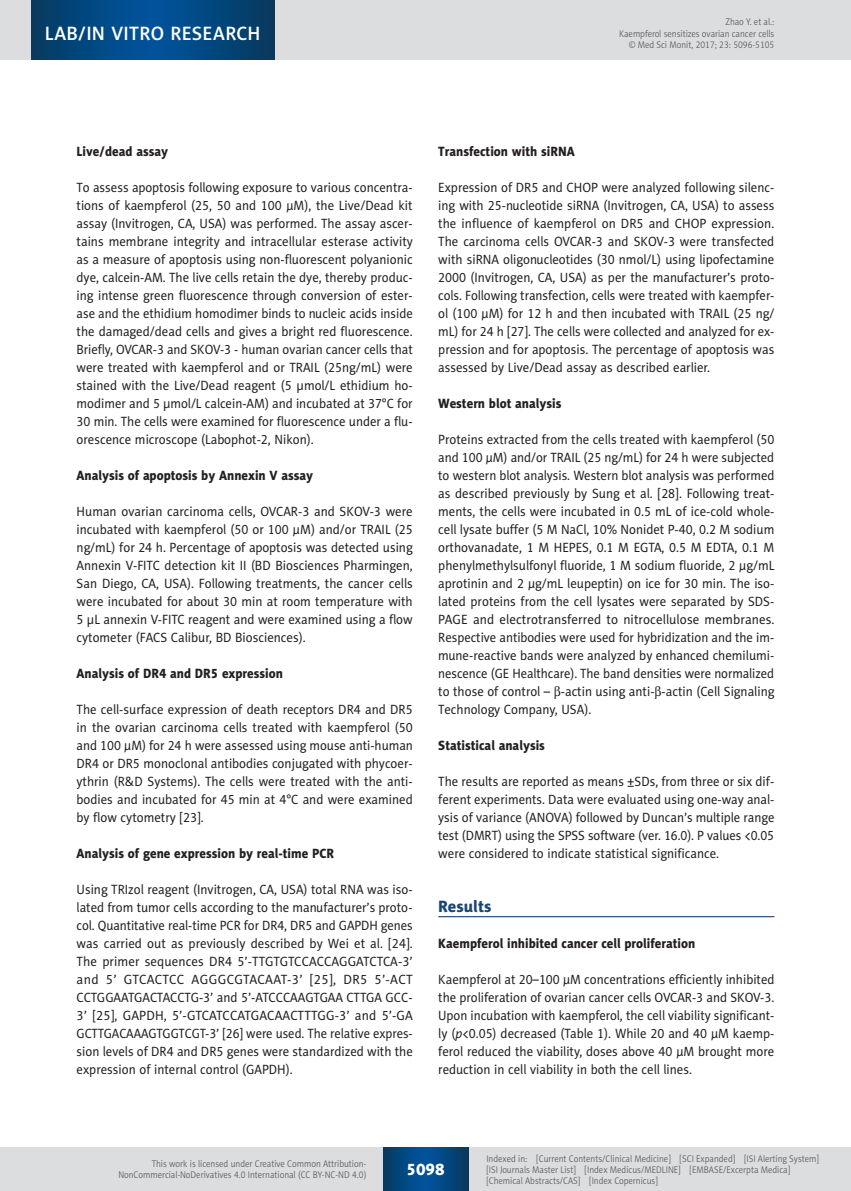
<style>
.page{position:relative;width:851px;height:1191px;background:#fff}
.page>*{position:absolute;margin:0;border:0;box-sizing:border-box;transform-origin:0 0}
.t1{font:19.5px "Naomi Sans EFN Medium";letter-spacing:.015em;color:#fff}
.MSM_Headline_1{font:16.5px "Naomi Sans EFN Heavy";color:#1a4574}
.t2{font:16.5px "Naomi Sans EFN Heavy";color:#fff}
.MSM_Body{font:13.5px/18px "Naomi Sans EFN";color:#231f20;text-align:justify;scale:.95 1}
.MSM_Headline_2{font:13.5px "Naomi Sans EFN Heavy";color:#231f20;scale:.95 1}
.MSM_pagina_sygnatura{font:9.75px/11.2px "Naomi Sans EFN Light";color:#57585a;scale:.9 1}
.MSM_pagina_zywa{font:9.75px/11.2px "Naomi Sans EFN Light";color:#57585a;text-align:right;scale:.9 1}
.s1{font-family:"Standard Sym L"}
.s2{font-style:italic}
</style>
<div class="page">
<hr style="left:438px;top:916px;width:336px;height:1px;background:#00295c">
<div style="left:0;top:1148px;width:850px;height:43px;background:#dcdddf"></div>
<svg style="left:383px;top:1147px;width:85px;height:43px"></svg>
<div style="left:0;top:0;width:850px;height:60px;background:#dcdddf"></div>
<hr style="left:850px;top:0;width:1px;height:60px;background:#dcdddf">
<svg style="left:32px;top:0;width:242px;height:60px"></svg>
<h1 class="t1" style="left:45px;top:22px;width:217px">LAB/IN VITRO RESEARCH</h1>
<p class="MSM_pagina_zywa" style="left:619px;top:16px;width:174px">Zhao Y. et al.:<br>Kaempferol sensitizes ovarian cancer cells</p>
<p class="MSM_pagina_sygnatura" style="left:628px;top:39px;width:163px">© Med Sci Monit, 2017; 23: 5096-5105</p>
<p class="MSM_Headline_2" style="left:77px;top:143px;width:98px">Live/dead assay</p>
<p class="MSM_Body" style="left:77px;top:178px;width:355px">To assess apoptosis following exposure to various concentra&shy;tions of kaempferol (25, 50 and 100 µM), the Live/Dead kit assay (Invitrogen, CA, USA) was performed. The assay ascer&shy;tains membrane integrity and intracellular esterase activity as a measure of apoptosis using non-fluorescent polyanionic dye, calcein-AM. The live cells retain the dye, thereby produc&shy;ing intense green fluorescence through conversion of ester&shy;ase and the ethidium homodimer binds to nucleic acids inside the damaged/dead cells and gives a bright red fluorescence.<br>Briefly, OVCAR-3 and SKOV-3 - human ovarian cancer cells that were treated with kaempferol and or TRAIL (25ng/mL) were stained with the Live/Dead reagent (5 μmol/L ethidium ho&shy;modimer and 5 μmol/L calcein-AM) and incubated at 37°C for 30 min. The cells were examined for fluorescence under a flu&shy;orescence microscope (Labophot-2, Nikon).</p>
<p class="MSM_Headline_2" style="left:77px;top:467px;width:250px">Analysis of apoptosis by Annexin V assay</p>
<p class="MSM_Body" style="left:77px;top:502px;width:355px">Human ovarian carcinoma cells, OVCAR-3 and SKOV-3 were incubated with kaempferol (50 or 100 µM) and/or TRAIL (25 ng/mL) for 24 h. Percentage of apoptosis was detected using Annexin V-FITC detection kit II (BD Biosciences Pharmingen, San Diego, CA, USA). Following treatments, the cancer cells were incubated for about 30 min at room temperature with 5 μL annexin V-FITC reagent and were examined using a flow cytometer (FACS Calibur, BD Biosciences).</p>
<p class="MSM_Headline_2" style="left:77px;top:665px;width:219px">Analysis of DR4 and DR5 expression</p>
<p class="MSM_Body" style="left:77px;top:700px;width:355px">The cell-surface expression of death receptors DR4 and DR5 in the ovarian carcinoma cells treated with kaempferol (50 and 100 µM) for 24 h were assessed using mouse anti-human DR4 or DR5 monoclonal antibodies conjugated with phycoer&shy;ythrin (R&amp;D Systems). The cells were treated with the anti&shy;bodies and incubated for 45 min at 4°C and were examined by flow cytometry [23].</p>
<p class="MSM_Headline_2" style="left:77px;top:845px;width:272px">Analysis of gene expression by real-time PCR</p>
<p class="MSM_Body" style="left:77px;top:880px;width:355px">Using TRIzol reagent (Invitrogen, CA, USA) total RNA was iso&shy;lated from tumor cells according to the manufacturer’s proto&shy;col. Quantitative real-time PCR for DR4, DR5 and GAPDH genes was carried out as previously described by Wei et al. [24].<br>The primer sequences DR4 5’-TTGTGTCCACCAGGATCTCA-3’ and 5’ GTCACTCC AGGGCGTACAAT-3’ [25], DR5 5’-ACT CCTGGAATGACTACCTG-3’ and 5’-ATCCCAAGTGAA CTTGA GCC-3’ [25], GAPDH, 5’-GTCATCCATGACAACTTTGG-3’ and 5’-GA GCTTGACAAAGTGGTCGT-3’ [26] were used. The relative expres&shy;sion levels of DR4 and DR5 genes were standardized with the expression of internal control (GAPDH).</p>
<p class="MSM_Headline_2" style="left:438px;top:143px;width:145px">Transfection with siRNA</p>
<p class="MSM_Body" style="left:438px;top:178px;width:355px">Expression of DR5 and CHOP were analyzed following silenc&shy;ing with 25-nucleotide siRNA (Invitrogen, CA, USA) to assess the influence of kaempferol on DR5 and CHOP expression.<br>The carcinoma cells OVCAR-3 and SKOV-3 were transfected with siRNA oligonucleotides (30 nmol/L) using lipofectamine 2000 (Invitrogen, CA, USA) as per the manufacturer’s proto&shy;cols. Following transfection, cells were treated with kaempfer&shy;ol (100 µM) for 12 h and then incubated with TRAIL (25 ng/ mL) for 24 h [27]. The cells were collected and analyzed for ex&shy;pression and for apoptosis. The percentage of apoptosis was assessed by Live/Dead assay as described earlier.</p>
<p class="MSM_Headline_2" style="left:438px;top:395px;width:131px">Western blot analysis</p>
<p class="MSM_Body" style="left:438px;top:430px;width:355px">Proteins extracted from the cells treated with kaempferol (50 and 100 µM) and/or TRAIL (25 ng/mL) for 24 h were subjected to western blot analysis. Western blot analysis was performed as described previously by Sung et al. [28]. Following treat&shy;ments, the cells were incubated in 0.5 mL of ice-cold whole&shy;cell lysate buffer (5 M NaCl, 10% Nonidet P-40, 0.2 M sodium orthovanadate, 1 M HEPES, 0.1 M EGTA, 0.5 M EDTA, 0.1 M phenylmethylsulfonyl fluoride, 1 M sodium fluoride, 2 µg/mL aprotinin and 2 µg/mL leupeptin) on ice for 30 min. The iso&shy;lated proteins from the cell lysates were separated by SDS-PAGE and electrotransferred to nitrocellulose membranes.<br>Respective antibodies were used for hybridization and the im&shy;mune-reactive bands were analyzed by enhanced chemilumi&shy;nescence (GE Healthcare). The band densities were normalized to those of control – <span class="s1">b</span>-actin using anti-<span class="s1">b</span>-actin (Cell Signaling Technology Company, USA).</p>
<p class="MSM_Headline_2" style="left:438px;top:737px;width:114px">Statistical analysis</p>
<p class="MSM_Body" style="left:438px;top:772px;width:355px">The results are reported as means ±SDs, from three or six dif&shy;ferent experiments. Data were evaluated using one-way anal&shy;ysis of variance (ANOVA) followed by Duncan’s multiple range test (DMRT) using the SPSS software (ver. 16.0). P values &lt;0.05 were considered to indicate statistical significance.</p>
<p class="MSM_Headline_1" style="left:438px;top:896px;width:55px">Results</p>
<p class="MSM_Headline_2" style="left:438px;top:935px;width:272px">Kaempferol inhibited cancer cell proliferation</p>
<p class="MSM_Body" style="left:438px;top:970px;width:355px">Kaempferol at 20–100 µM concentrations efficiently inhibited the proliferation of ovarian cancer cells OVCAR-3 and SKOV-3.<br>Upon incubation with kaempferol, the cell viability significant&shy;ly (<span class="s2">p</span>&lt;0.05) decreased (Table 1). While 20 and 40 µM kaemp&shy;ferol reduced the viability, doses above 40 µM brought more reduction in cell viability in both the cell lines.</p>
<p class="MSM_pagina_sygnatura" style="left:118px;top:1158px;width:277px;text-align:right">This work is licensed under Creative Common Attribution-<br>NonCommercial-NoDerivatives 4.0 International (CC BY-NC-ND 4.0)</p>
<p class="t2" style="left:406px;top:1159px;width:40px">5098</p>
<p class="MSM_pagina_sygnatura" style="left:486px;top:1152px;width:371px">Indexed in: [Current Contents/Clinical Medicine] [SCI Expanded] [ISI Alerting System] [ISI Journals Master List] [Index Medicus/MEDLINE] [EMBASE/Excerpta Medica] [Chemical Abstracts/CAS] [Index Copernicus]</p>
</div>
